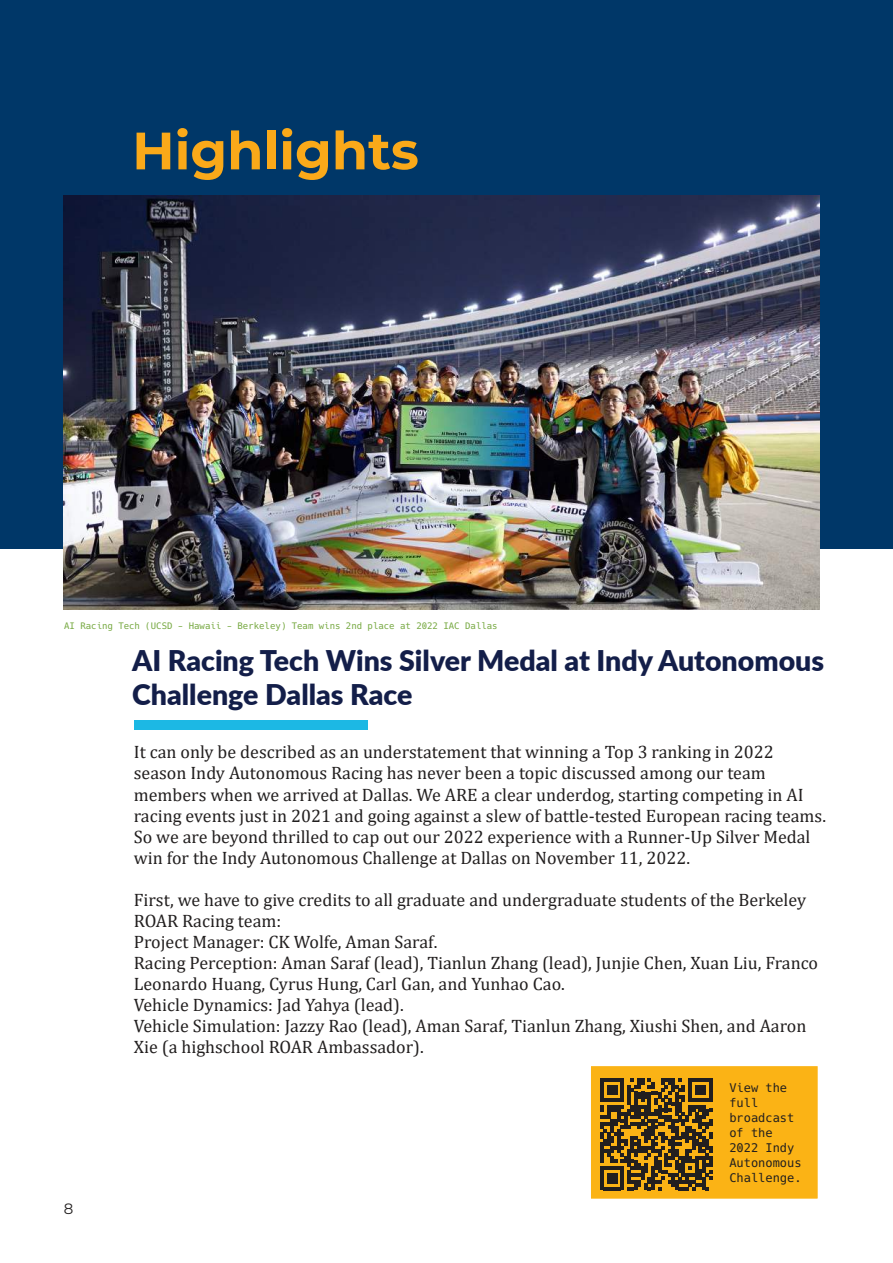
<style>
.page{position:relative;width:893px;height:1263px;background:#fff}
.page>*{position:absolute;margin:0;border:0;box-sizing:border-box;transform-origin:0 0}
.t1{font:700 52.5px "Montserrat";color:#faa919}
.t2{font:900 28.5px/34.2px "Lato";color:#131e49}
.t3{font:18px/21px "Cambria";color:#221f1f}
.t4{font:15px "Montserrat";color:#221f1f}
.t5{font:5.85px "Hack";color:#221f1f}
.t6{font:4.35px "Hack";color:#77a942}
</style>
<div class="page">
<div style="left:0;top:0;width:893px;height:549px;background:#003768"></div>
<img style="left:64px;top:196px;width:755px;height:414px">
<div style="left:134px;top:720px;width:234px;height:9px;background:#1cb8e4"></div>
<div style="left:589px;top:1064px;width:230px;height:136px;background:#fbb315;border:2px solid #fff"></div>
<svg style="left:600px;top:1078px;width:112px;height:112px"></svg>
<h1 class="t1" style="left:132px;top:128px;width:288px">Highlights</h1>
<p class="t6" style="left:64px;top:625px;width:435px">AI Racing Tech (UCSD - Hawaii - Berkeley) Team wins 2nd place at 2022 IAC Dallas</p>
<h2 class="t2" style="left:132px;top:645px;width:693px">AI Racing Tech Wins Silver Medal at Indy Autonomous<br>Challenge Dallas Race</h2>
<p class="t3" style="left:134px;top:743px;width:694px">It can only be described as an understatement that winning a Top 3 ranking in 2022 season Indy Autonomous Racing has never been a topic discussed among our team members when we arrived at Dallas. We ARE a clear underdog, starting competing in AI racing events just in 2021 and going against a slew of battle-tested European racing teams.<br>So we are beyond thrilled to cap out our 2022 experience with a Runner-Up Silver Medal win for the Indy Autonomous Challenge at Dallas on November 11, 2022.</p>
<p class="t3" style="left:134px;top:890px;width:686px">First, we have to give credits to all graduate and undergraduate students of the Berkeley ROAR Racing team:<br>Project Manager: CK Wolfe, Aman Saraf.<br>Racing Perception: Aman Saraf (lead), Tianlun Zhang (lead), Junjie Chen, Xuan Liu, Franco Leonardo Huang, Cyrus Hung, Carl Gan, and Yunhao Cao.<br>Vehicle Dynamics: Jad Yahya (lead).<br>Vehicle Simulation: Jazzy Rao (lead), Aman Saraf, Tianlun Zhang, Xiushi Shen, and Aaron Xie (a highschool ROAR Ambassador).</p>
<p class="t4" style="left:64px;top:1200px;width:11px">8</p>
<p class="t5" style="left:729px;top:1086px;width:59px">View the</p>
<p class="t5" style="left:729px;top:1101px;width:30px">full</p>
<p class="t5" style="left:729px;top:1116px;width:67px">broadcast</p>
<p class="t5" style="left:729px;top:1131px;width:45px">of the</p>
<p class="t5" style="left:729px;top:1146px;width:67px">2022 Indy</p>
<p class="t5" style="left:729px;top:1161px;width:74px">Autonomous</p>
<p class="t5" style="left:729px;top:1176px;width:74px">Challenge.</p>
</div>
